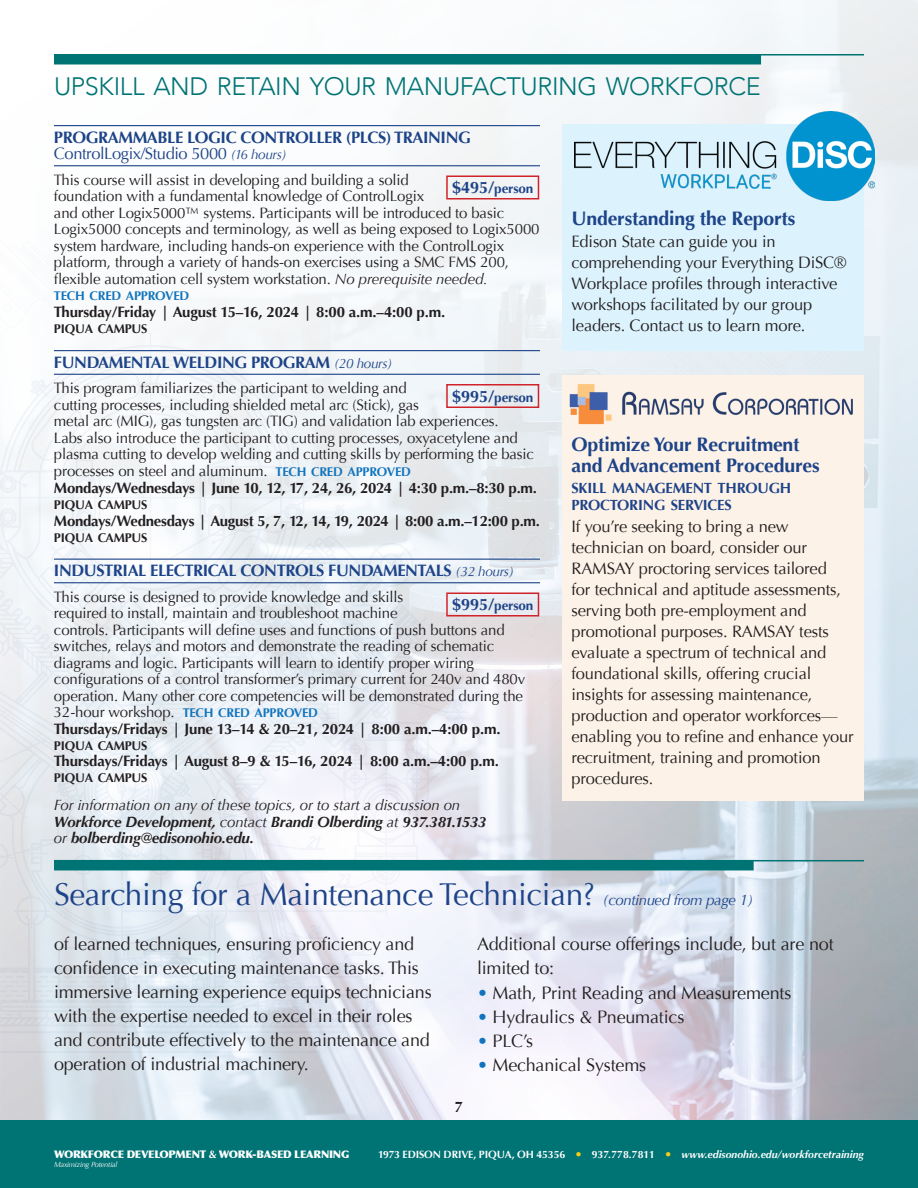
<style>
.page{position:relative;width:918px;height:1188px;background:#fff}
.page>*{position:absolute;margin:0;border:0;box-sizing:border-box;transform-origin:0 0}
.Article_Title_INSIDE{font:31.5px "Optima";letter-spacing:-.01em;color:#1d4388}
.Article_Title_INSIDE-2{font:300 25.2px "Avenir";letter-spacing:-.015em;color:#007374}
.Body_Text{font:700 19.5px/21px "Optima";letter-spacing:-.01em;color:#1d4388}
.Body_Text-2{font:18px/24px "Optima";letter-spacing:-.01em;color:#231f20}
.Body_Text-3{font:16.5px/21px "Optima";letter-spacing:-.01em;color:#231f20}
.Article_Title_INSIDE-3{font:700 16.5px/16.5px "Optima";letter-spacing:-.025em;color:#1d4388}
.Body_Text-4{font:15px/16.5px "Optima";letter-spacing:-.01em;color:#231f20}
.Course_Date_Time{font:700 15px "Optima";letter-spacing:-.015em;color:#231f20}
.Body_Text-5{font:italic 700 15px/16.5px "Optima";letter-spacing:-.01em;color:#231f20}
.Body_Text-6{font:700 15px "Optima";color:#231f20}
.Body_Text-7{font:700 14.7px/16.5px "Optima";letter-spacing:-.015em;color:#1d4388}
.t1{font:700 13.5px "Optima";letter-spacing:-.01em;color:#1d4388}
.Course_Date_Time-2{font:700 12.6px "Optima";letter-spacing:-.015em;color:#231f20}
.Body_Text-8{font:700 12.6px "Optima";letter-spacing:-.015em;color:#1074bc}
.t2{font:700 10.5px "Optima";letter-spacing:-.01em;color:#fff}
.t3{font:900 10.5px "Optima";letter-spacing:-.025em;color:#fff}
.t4{font:italic 7.5px "Optima";letter-spacing:-.025em;color:#fff}
.s1{font-weight:400}
.s2{font-weight:400;font-style:italic;font-size:13.5px}
.s3{font-style:italic}
.s4{font-weight:700;font-size:12.6px;color:#1074bc}
.s5{font-size:16.5px}
.s6{font-style:italic;font-size:15px}
.s7{color:#1074bc}
.s8{font-style:inherit}
.s9{font-weight:700;font-size:10.8px}
.s10{color:#f7cf12}
.s11{font-weight:700;font-size:7.35px}
</style>
<div class="page">
<img style="left:0;top:0;width:918px;height:1120px">
<div style="left:0;top:1120px;width:918px;height:68px;background:#007374"></div>
<div style="left:54px;top:54px;width:707px;height:10px;background:#007374"></div>
<hr style="left:54px;top:54px;width:810px;height:2px;background:#007374">
<div style="left:562px;top:375px;width:302px;height:426px;background:#fdf2e7"></div>
<img style="left:570px;top:384px;width:283px;height:40px">
<div style="left:562px;top:124px;width:302px;height:227px;background:#dcf2fc"></div>
<img style="left:574px;top:112px;width:300px;height:89px">
<div style="left:54px;top:860px;width:700px;height:10px;background:#007374"></div>
<hr style="left:54px;top:860px;width:810px;height:1px;background:#007374">
<hr style="left:54px;top:125px;width:486px;height:1px;background:#1d4388">
<hr style="left:54px;top:165px;width:486px;height:1px;background:#1d4388">
<hr style="left:54px;top:350px;width:486px;height:1px;background:#1d4388">
<hr style="left:54px;top:374px;width:486px;height:1px;background:#1d4388">
<hr style="left:54px;top:559px;width:486px;height:1px;background:#1d4388">
<hr style="left:54px;top:582px;width:486px;height:1px;background:#1d4388">
<div style="left:446px;top:592px;width:93px;height:24px;border:2px solid #d1232a"></div>
<div style="left:446px;top:384px;width:93px;height:24px;border:2px solid #d1232a"></div>
<div style="left:446px;top:176px;width:93px;height:24px;border:2px solid #d1232a"></div>
<p class="Article_Title_INSIDE-2" style="left:54px;top:71px;width:708px">UPSKILL AND RETAIN YOUR MANUFACTURING WORKFORCE</p>
<p class="Article_Title_INSIDE-3" style="left:54px;top:129px;width:419px">PROGRAMMABLE LOGIC CONTROLLER (PLCS) TRAINING<br><span class="s1">ControlLogix/Studio 5000</span> <span class="s2">(16 hours)</span></p>
<p class="Body_Text-4" style="left:54px;top:172px;width:487px">This course will assist in developing and building a solid<br>foundation with a fundamental knowledge of ControlLogix<br>and other Logix5000™ systems. Participants will be introduced to basic Logix5000 concepts and terminology, as well as being exposed to Logix5000 system hardware, including hands-on experience with the ControlLogix platform, through a variety of hands-on exercises using a SMC FMS 200, flexible automation cell system workstation. <span class="s3">No prerequisite needed.</span></p>
<p class="Body_Text-8" style="left:54px;top:289px;width:137px">TECH CRED APPROVED</p>
<p class="Course_Date_Time" style="left:54px;top:304px;width:393px">Thursday/Friday | August 15–16, 2024 | 8:00 a.m.–4:00 p.m.</p>
<p class="Course_Date_Time-2" style="left:54px;top:322px;width:95px">PIQUA CAMPUS</p>
<p class="Article_Title_INSIDE-3" style="left:54px;top:354px;width:340px">FUNDAMENTAL WELDING PROGRAM <span class="s2">(20 hours)</span></p>
<p class="Body_Text-4" style="left:54px;top:380px;width:482px">This program familiarizes the participant to welding and<br>cutting processes, including shielded metal arc (Stick), gas<br>metal arc (MIG), gas tungsten arc (TIG) and validation lab experiences.<br>Labs also introduce the participant to cutting processes, oxyacetylene and plasma cutting to develop welding and cutting skills by performing the basic processes on steel and aluminum. <span class="s4">TECH CRED APPROVED</span></p>
<p class="Course_Date_Time" style="left:54px;top:479px;width:485px">Mondays/Wednesdays | June 10, 12, 17, 24, 26, 2024 | 4:30 p.m.–8:30 p.m.</p>
<p class="Course_Date_Time-2" style="left:54px;top:497px;width:95px">PIQUA CAMPUS</p>
<p class="Course_Date_Time" style="left:54px;top:512px;width:488px">Mondays/Wednesdays | August 5, 7, 12, 14, 19, 2024 | 8:00 a.m.–12:00 p.m.</p>
<p class="Course_Date_Time-2" style="left:54px;top:530px;width:95px">PIQUA CAMPUS</p>
<p class="Article_Title_INSIDE-3" style="left:54px;top:563px;width:462px">INDUSTRIAL ELECTRICAL CONTROLS FUNDAMENTALS <span class="s2">(32 hours)</span></p>
<p class="Body_Text-4" style="left:54px;top:589px;width:473px">This course is designed to provide knowledge and skills<br>required to install, maintain and troubleshoot machine<br>controls. Participants will define uses and functions of push buttons and switches, relays and motors and demonstrate the reading of schematic diagrams and logic. Participants will learn to identify proper wiring configurations of a control transformer’s primary current for 240v and 480v operation. Many other core competencies will be demonstrated during the 32-hour workshop. <span class="s4">TECH CRED APPROVED</span></p>
<p class="Course_Date_Time" style="left:54px;top:721px;width:448px">Thursdays/Fridays | June 13–14 &amp; 20–21, 2024 | 8:00 a.m.–4:00 p.m.</p>
<p class="Course_Date_Time-2" style="left:54px;top:739px;width:95px">PIQUA CAMPUS</p>
<p class="Course_Date_Time" style="left:54px;top:752px;width:447px">Thursdays/Fridays | August 8–9 &amp; 15–16, 2024 | 8:00 a.m.–4:00 p.m.</p>
<p class="Course_Date_Time-2" style="left:54px;top:770px;width:95px">PIQUA CAMPUS</p>
<p class="t1" style="left:452px;top:181px;width:83px"><span class="s5">$495/</span>person</p>
<p class="t1" style="left:452px;top:389px;width:83px"><span class="s5">$995/</span>person</p>
<p class="t1" style="left:452px;top:598px;width:83px"><span class="s5">$995/</span>person</p>
<p class="Body_Text-5" style="left:54px;top:797px;width:434px"><span class="s1">For information on any of these topics, or to start a discussion on<br></span>Workforce Development, <span class="s1">contact</span> Brandi Olberding <span class="s1">at</span> 937.381.1533 <span class="s1">or</span> bolberding@edisonohio.edu.</p>
<p class="Body_Text" style="left:572px;top:208px;width:225px">Understanding the Reports</p>
<p class="Body_Text-3" style="left:572px;top:231px;width:276px">Edison State can guide you in comprehending your Everything DiSC® Workplace profiles through interactive workshops facilitated by our group leaders. Contact us to learn more.</p>
<p class="Body_Text" style="left:572px;top:435px;width:250px">Optimize Your Recruitment and Advancement Procedures</p>
<p class="Body_Text-7" style="left:572px;top:480px;width:221px">SKILL MANAGEMENT THROUGH<br>PROCTORING SERVICES</p>
<p class="Body_Text-3" style="left:572px;top:517px;width:284px">If you’re seeking to bring a new technician on board, consider our RAMSAY proctoring services tailored<br>for technical and aptitude assessments, serving both pre-employment and promotional purposes. RAMSAY tests evaluate a spectrum of technical and foundational skills, offering crucial insights for assessing maintenance, production and operator workforces— enabling you to refine and enhance your recruitment, training and promotion procedures.</p>
<p class="Article_Title_INSIDE" style="left:54px;top:876px;width:701px">Searching for a Maintenance Technician? <span class="s6">(continued from page 1)</span></p>
<p class="Body_Text-2" style="left:54px;top:932px;width:379px">of learned techniques, ensuring proficiency and confidence in executing maintenance tasks. This immersive learning experience equips technicians with the expertise needed to excel in their roles and contribute effectively to the maintenance and operation of industrial machinery.</p>
<p class="Body_Text-2" style="left:477px;top:932px;width:358px">Additional course offerings include, but are not limited to:</p>
<p class="Body_Text-2" style="left:477px;top:981px;width:316px"><span class="s7">•</span> Math, Print Reading and Measurements</p>
<p class="Body_Text-2" style="left:477px;top:1005px;width:209px"><span class="s7">•</span> Hydraulics &amp; Pneumatics</p>
<p class="Body_Text-2" style="left:477px;top:1029px;width:58px"><span class="s7">•</span> PLC’s</p>
<p class="Body_Text-2" style="left:477px;top:1053px;width:171px"><span class="s7">•</span> Mechanical Systems</p>
<p class="Body_Text-6" style="left:455px;top:1098px;width:10px">7</p>
<p class="t3" style="left:54px;top:1147px;width:297px"><span class="s8">WORKFORCE</span> DEVELOPMENT <span class="s9">&amp;</span> WORK-BASED LEARNING</p>
<p class="t2" style="left:378px;top:1148px;width:487px">1973 EDISON DRIVE, PIQUA, OH 45356 <span class="s10">●</span> 937.778.7811 <span class="s10">●</span> <span class="s3">www.edisonohio.edu/workforcetraining</span></p>
<p class="t4" style="left:54px;top:1160px;width:65px">Maximizing Potential</p>
<p class="t3" style="left:54px;top:1147px;width:273px"><span class="s11">CENTER FOR</span> <span class="s8">WORKFORCE</span> DEVELOPMENT <span class="s9">&amp;</span> EDUCATION</p>
</div>
